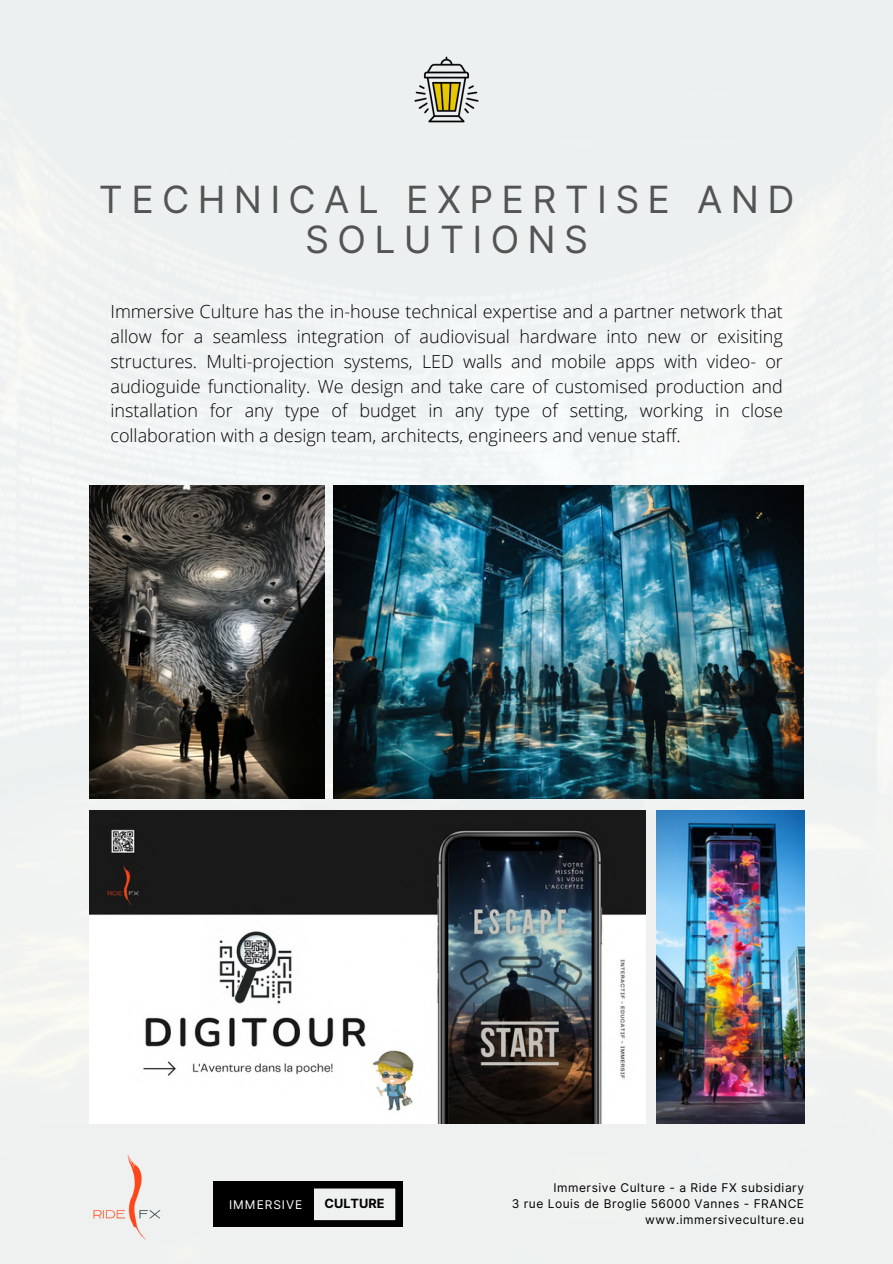
<style>
.page{position:relative;width:893px;height:1264px;background:#fff}
.page>*{position:absolute;margin:0;border:0;box-sizing:border-box;transform-origin:0 0}
.t1{font:37.5px/40.5px "Inter";letter-spacing:.22em;color:#545454;text-align:center}
.t2{font:300 18px/24.8px "Open Sans";color:#000;text-align:justify}
.t3{font:700 12.75px "Inter";color:#000}
.t4{font:12px/16px "Inter";letter-spacing:.045em;color:#000;text-align:right}
.t5{font:12px "Inter";letter-spacing:.075em;color:#fff}
</style>
<div class="page">
<div style="left:0;top:0;width:892px;height:1263px;background:#eef1f0"></div>
<img style="left:334px;top:485px;width:469px;height:313px">
<img style="left:89px;top:485px;width:235px;height:313px">
<img style="left:405px;top:48px;width:82px;height:82px">
<img style="left:656px;top:810px;width:148px;height:313px">
<img style="left:89px;top:810px;width:556px;height:313px">
<svg style="left:213px;top:1181px;width:189px;height:45px;background:#7a7c7b"></svg>
<div style="left:218px;top:1185px;width:95px;height:37px;background:#000"></div>
<img style="left:79px;top:1145px;width:101px;height:102px">
<h1 class="t1" style="left:99px;top:179px;width:697px">TECHNICAL EXPERTISE AND<br>SOLUTIONS</h1>
<p class="t2" style="left:110px;top:299px;width:674px">Immersive Culture has the in-house technical expertise and a partner network that allow for a seamless integration of audiovisual hardware into new or exisiting structures. Multi-projection systems, LED walls and mobile apps with video- or audioguide functionality. We design and take care of customised production and installation for any type of budget in any type of setting, working in close collaboration with a design team, architects, engineers and venue staff.</p>
<p class="t5" style="left:229px;top:1196px;width:75px">IMMERSIVE</p>
<p class="t3" style="left:324px;top:1196px;width:61px">CULTURE</p>
<p class="t4" style="left:511px;top:1179px;width:294px">Immersive Culture - a Ride FX subsidiary<br>3 rue Louis de Broglie 56000 Vannes - FRANCE www.immersiveculture.eu</p>
</div>
